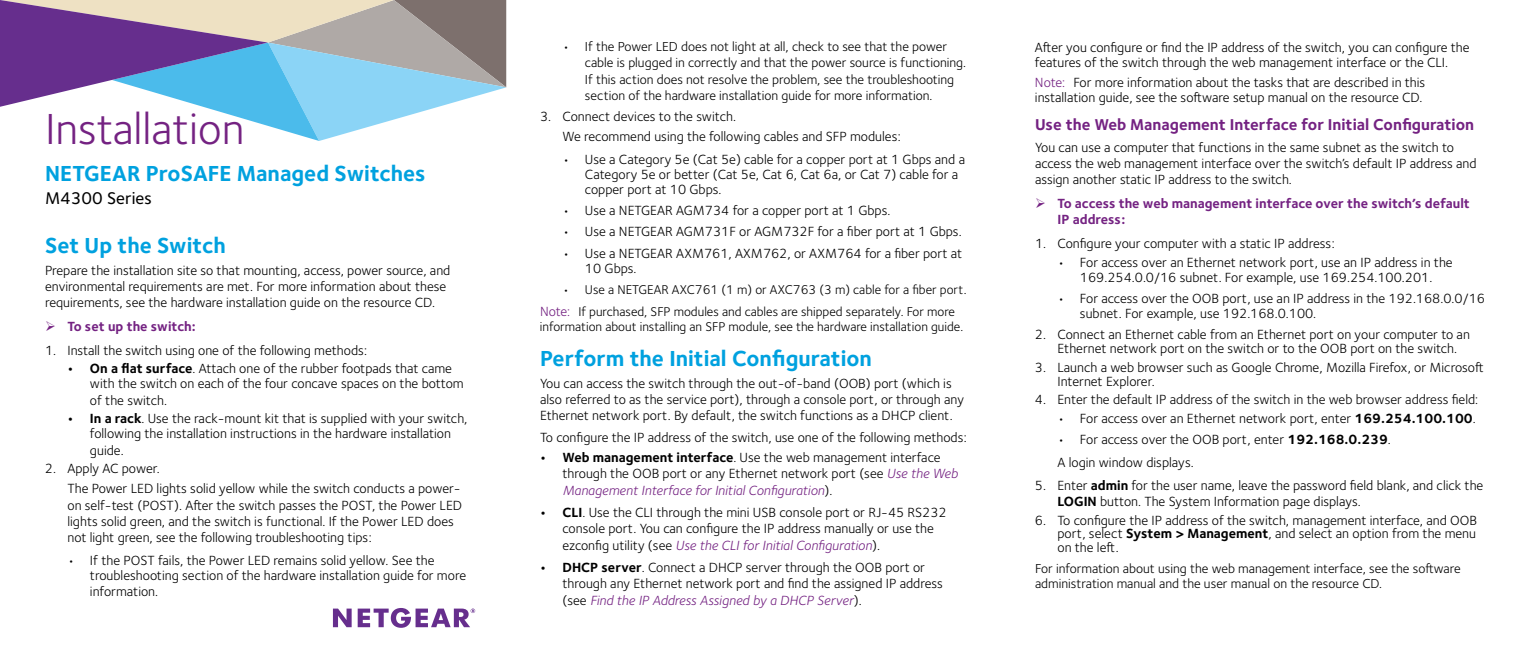
<style>
.page{position:relative;width:1530px;height:653px;background:#fff}
.page>*{position:absolute;margin:0;border:0;box-sizing:border-box;transform-origin:0 0}
.t1{font:45px "Foundry Sterling";color:#742282}
.t2{font:700 22.5px "Foundry Sterling";color:#00a1df}
.t3{font:500 17.5px "Foundry Sterling";color:#000}
.t4{font:700 16.25px "Foundry Sterling";color:#742282}
.t5{font:13.75px/16.2px "Foundry Sterling";color:#000}
.t6{font:700 13.75px/16.2px "Foundry Sterling";color:#742282}
.t7{font:13.5px/16.2px "Foundry Sterling";color:#000}
.t8{font:13.12px/22.5px "Foundry Sterling";color:#000}
.s1{font-weight:700}
.s2{font-size:13.75px;color:#742282}
.s3{font-style:italic;color:#742282}
.s4{color:#742282}
</style>
<div class="page">
<svg style="left:0;top:0;width:506px;height:141px"></svg>
<svg style="left:333px;top:608px;width:19px;height:19px"></svg>
<svg style="left:358px;top:608px;width:117px;height:19px"></svg>
<h1 class="t1" style="left:45px;top:102px;width:201px">Installation</h1>
<h2 class="t2" style="left:45px;top:160px;width:382px">NETGEAR ProSAFE Managed Switches</h2>
<p class="t3" style="left:45px;top:188px;width:108px">M4300 Series</p>
<h2 class="t2" style="left:45px;top:231px;width:182px">Set Up the Switch</h2>
<p class="t5" style="left:45px;top:262px;width:407px">Prepare the installation site so that mounting, access, power source, and environmental requirements are met. For more information about these requirements, see the hardware installation guide on the resource CD.</p>
<p class="t6" style="left:67px;top:318px;width:130px">To set up the switch:</p>
<p class="t5" style="left:45px;top:342px;width:324px">1. Install the switch using one of the following methods:</p>
<p class="t5" style="left:90px;top:361px;width:375px;line-height:15px;text-indent:-22px"><span class="s1">• On a flat surface</span>. Attach one of the rubber footpads that came with the switch on each of the four concave spaces on the bottom</p>
<p class="t5" style="left:90px;top:392px;width:79px">of the switch.</p>
<p class="t5" style="left:67px;top:411px;width:402px;line-height:15px;text-align:center"><span class="s1">• In a rack</span>. Use the rack-mount kit that is supplied with your switch, following the installation instructions in the hardware installation</p>
<p class="t5" style="left:90px;top:442px;width:35px">guide.</p>
<p class="t5" style="left:67px;top:459px;width:395px;line-height:20px;text-indent:-22px">2. Apply AC power.<br>The Power LED lights solid yellow while the switch conducts a power-</p>
<p class="t5" style="left:67px;top:497px;width:396px">on self-test (POST). After the switch passes the POST, the Power LED lights solid green, and the switch is functional. If the Power LED does not light green, see the following troubleshooting tips:</p>
<p class="t5" style="left:90px;top:552px;width:378px;line-height:15px;text-indent:-22px">• If the POST fails, the Power LED remains solid yellow. See the troubleshooting section of the hardware installation guide for more</p>
<p class="t5" style="left:90px;top:583px;width:70px">information.</p>
<p class="t7" style="left:585px;top:39px;width:383px;text-indent:-22px">• If the Power LED does not light at all, check to see that the power cable is plugged in correctly and that the power source is functioning.<br>If this action does not resolve the problem, see the troubleshooting section of the hardware installation guide for more information.</p>
<p class="t5" style="left:562px;top:107px;width:340px;line-height:20px;text-indent:-22px">3. Connect devices to the switch.<br>We recommend using the following cables and SFP modules:</p>
<p class="t5" style="left:585px;top:152px;width:382px;line-height:15px;text-indent:-22px">• Use a Category 5e (Cat 5e) cable for a copper port at 1 Gbps and a<br>Category 5e or better (Cat 5e, Cat 6, Cat 6a, or Cat 7) cable for a copper port at 10 Gbps.</p>
<p class="t5" style="left:562px;top:202px;width:329px">• Use a NETGEAR AGM734 for a copper port at 1 Gbps.</p>
<p class="t5" style="left:562px;top:224px;width:401px">• Use a NETGEAR AGM731F or AGM732F for a fiber port at 1 Gbps.</p>
<p class="t5" style="left:585px;top:245px;width:379px;line-height:15px;text-indent:-22px">• Use a NETGEAR AXM761, AXM762, or AXM764 for a fiber port at<br>10 Gbps.</p>
<p class="t8" style="left:540px;top:278px;width:428px;text-indent:22px">• Use a NETGEAR AXC761 (1 m) or AXC763 (3 m) cable for a fiber port.<br><span class="s2">Note:</span> If purchased, SFP modules and cables are shipped separately. For more</p>
<p class="t8" style="left:540px;top:316px;width:425px">information about installing an SFP module, see the hardware installation guide.</p>
<h2 class="t2" style="left:540px;top:345px;width:333px">Perform the Initial Configuration</h2>
<p class="t5" style="left:540px;top:375px;width:426px">You can access the switch through the out-of-band (OOB) port (which is also referred to as the service port), through a console port, or through any<br>Ethernet network port. By default, the switch functions as a DHCP client.</p>
<p class="t5" style="left:540px;top:429px;width:428px">To configure the IP address of the switch, use one of the following methods:</p>
<p class="t5" style="left:562px;top:449px;width:397px;text-indent:-22px"><span class="s1">• Web management interface</span>. Use the web management interface through the OOB port or any Ethernet network port (see <span class="s3">Use the Web<br>Management Interface for Initial Configuration</span>).</p>
<p class="t5" style="left:562px;top:504px;width:386px;text-indent:-22px"><span class="s1">• CLI</span>. Use the CLI through the mini USB console port or RJ-45 RS232 console port. You can configure the IP address manually or use the ezconfig utility (see <span class="s3">Use the CLI for Initial Configuration</span>).</p>
<p class="t5" style="left:562px;top:559px;width:382px;text-indent:-22px"><span class="s1">• DHCP server</span>. Connect a DHCP server through the OOB port or through any Ethernet network port and find the assigned IP address (see <span class="s3">Find the IP Address Assigned by a DHCP Server</span>).</p>
<p class="t5" style="left:1035px;top:40px;width:436px;line-height:15px">After you configure or find the IP address of the switch, you can configure the features of the switch through the web management interface or the CLI.</p>
<p class="t5" style="left:1035px;top:75px;width:392px;line-height:15px"><span class="s4">Note:</span> For more information about the tasks that are described in this installation guide, see the software setup manual on the resource CD.</p>
<p class="t4" style="left:1035px;top:115px;width:441px">Use the Web Management Interface for Initial Configuration</p>
<p class="t5" style="left:1035px;top:139px;width:443px">You can use a computer that functions in the same subnet as the switch to access the web management interface over the switch’s default IP address and assign another static IP address to the switch.</p>
<p class="t6" style="left:1057px;top:196px;width:414px">To access the web management interface over the switch’s default<br>IP address:</p>
<p class="t5" style="left:1035px;top:235px;width:301px">1. Configure your computer with a static IP address:</p>
<p class="t5" style="left:1057px;top:255px;width:397px;line-height:15px;text-align:center">• For access over an Ethernet network port, use an IP address in the<br>169.254.0.0/16 subnet. For example, use 169.254.100.201.</p>
<p class="t5" style="left:1080px;top:291px;width:407px;line-height:15px;text-indent:-22px">• For access over the OOB port, use an IP address in the 192.168.0.0/16 subnet. For example, use 192.168.0.100.</p>
<p class="t5" style="left:1057px;top:328px;width:414px;line-height:13.8px;text-indent:-22px">2. Connect an Ethernet cable from an Ethernet port on your computer to an<br>Ethernet network port on the switch or to the OOB port on the switch.</p>
<p class="t5" style="left:1057px;top:360px;width:428px;line-height:13.8px;text-indent:-22px">3. Launch a web browser such as Google Chrome, Mozilla Firefox, or Microsoft<br>Internet Explorer.</p>
<p class="t5" style="left:1035px;top:392px;width:445px">4. Enter the default IP address of the switch in the web browser address field:</p>
<p class="t5" style="left:1057px;top:410px;width:420px">• For access over an Ethernet network port, enter <span class="s1">169.254.100.100</span>.</p>
<p class="t5" style="left:1057px;top:428px;width:335px;line-height:22.5px">• For access over the OOB port, enter <span class="s1">192.168.0.239</span>.<br>A login window displays.</p>
<p class="t5" style="left:1057px;top:477px;width:427px;text-indent:-22px">5. Enter <span class="s1">admin</span> for the user name, leave the password field blank, and click the<br><span class="s1">LOGIN</span> button. The System Information page displays.</p>
<p class="t5" style="left:1057px;top:513px;width:421px;line-height:13.8px;text-align:justify;text-indent:-22px">6. To configure the IP address of the switch, management interface, and OOB port, select <span class="s1">System &gt; Management</span>, and select an option from the menu on the left.</p>
<p class="t7" style="left:1035px;top:560px;width:427px;line-height:15px">For information about using the web management interface, see the software administration manual and the user manual on the resource CD.</p>
</div>
